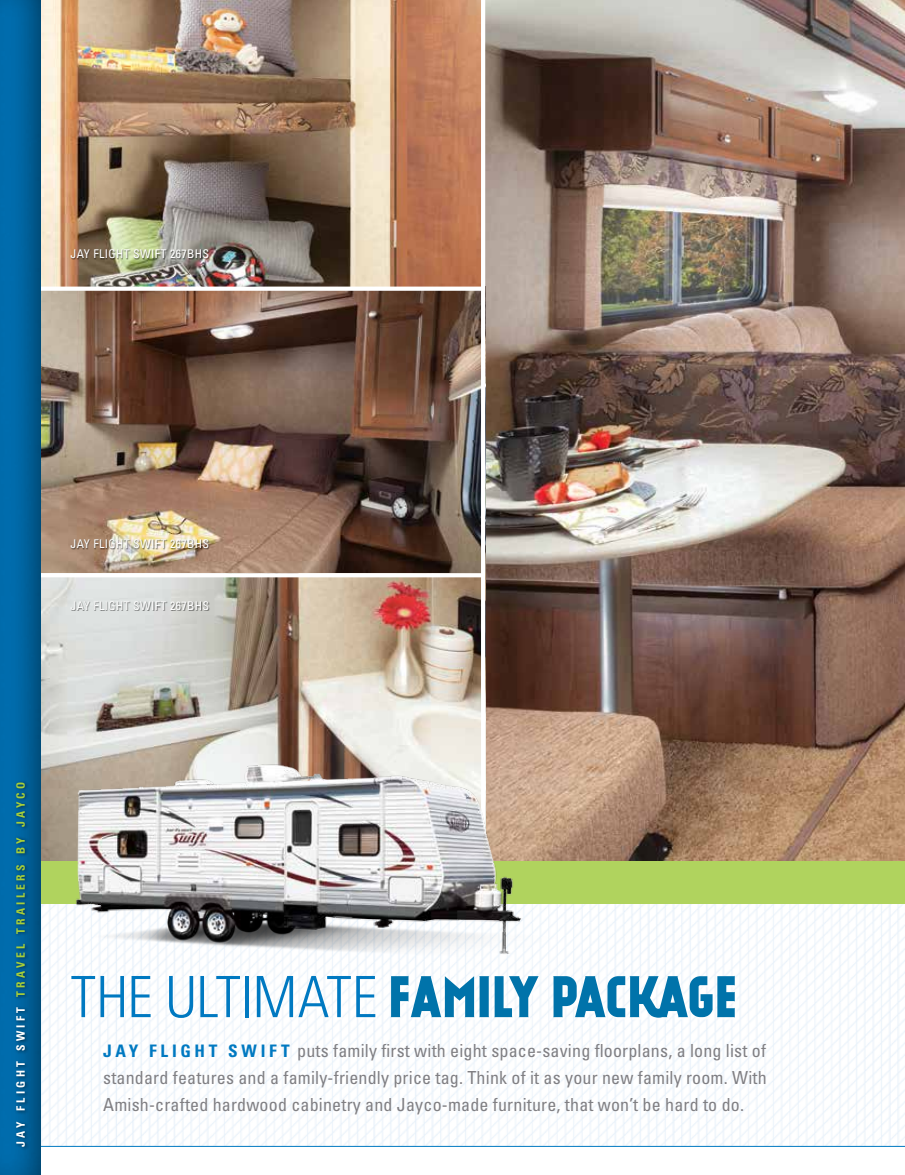
<style>
.page{position:relative;width:905px;height:1175px;background:#fff}
.page>*{position:absolute;margin:0;border:0;box-sizing:border-box;transform-origin:0 0}
.t1{font:55.5px "Kankin FREEFONT";letter-spacing:-.09em;color:#0073aa}
.t2{font:condensed 18px/27px "Univers";letter-spacing:.01em;color:#807f83;text-align:justify}
.t3{font:700 condensed 17.25px "Univers";color:#0079c1}
.t4{font:condensed 12px "Univers";letter-spacing:.03em;color:#fff}
.t5{font:700 condensed 11.55px "Univers";letter-spacing:.285em;color:#a6ce39}
.s1{color:#fff}
.s2{font-family:"Univers";font-weight:300;font-stretch:condensed;font-size:57px;color:#0079c1}
.s3{font-weight:700;font-size:17.25px;color:#0079c1}
</style>
<div class="page">
<svg style="left:42px;top:903px;width:862px;height:243px"></svg>
<img style="left:485px;top:0;width:419px;height:860px">
<img style="left:42px;top:291px;width:439px;height:282px">
<img style="left:42px;top:577px;width:439px;height:283px">
<img style="left:42px;top:0;width:439px;height:286px">
<div style="left:73px;top:977px;width:664px;height:43px;background:#fff"></div>
<div style="left:0;top:860px;width:904px;height:43px;background:#b0d35e"></div>
<div style="left:0;top:0;width:42px;height:1174px;background:#000;opacity:.75"></div>
<div style="left:71px;top:601px;width:139px;height:10px;background:#000;opacity:.5"></div>
<div style="left:71px;top:539px;width:139px;height:10px;background:#000;opacity:.5"></div>
<div style="left:71px;top:250px;width:139px;height:10px;background:#000;opacity:.5"></div>
<img style="left:52px;top:704px;width:518px;height:279px">
<div style="left:14px;top:780px;width:15px;height:370px;background:#000;opacity:.5"></div>
<p class="t4" style="left:71px;top:246px;width:132px">jay flight swift 267BHS</p>
<p class="t4" style="left:71px;top:536px;width:132px">jay flight swift 267BHS</p>
<p class="t4" style="left:71px;top:597px;width:132px">jay flight swift 267BHS</p>
<p class="t5" style="left:14px;top:1146px;width:366px;rotate:-90deg"><span class="s1">jay flight swift</span> travel trailers by jayco</p>
<h1 class="t1" style="left:71px;top:964px;width:670px"><span class="s2">THE ULTIMATE</span> FAMILY PACKAGE</h1>
<p class="t2" style="left:103px;top:1036px;width:665px;text-indent:178px"><span class="s3">T</span> puts family first with eight space-saving floorplans, a long list of standard features and a family-friendly price tag. Think of it as your new family room. With Amish-crafted hardwood cabinetry and Jayco-made furniture, that won’t be hard to do.</p>
<p class="t3" style="left:103px;top:1039px;width:25px">JAY</p>
<p class="t3" style="left:149px;top:1039px;width:13px">FLIGHT</p>
<p class="t3" style="left:228px;top:1039px;width:13px">SWIF</p>
</div>
